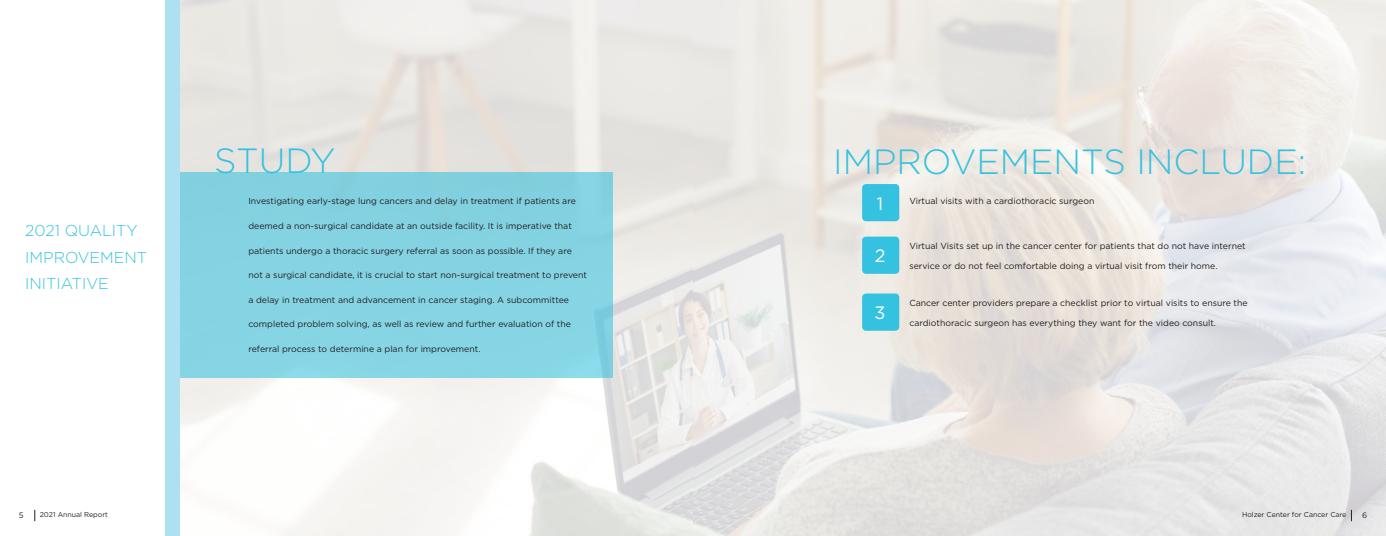
<style>
.page{position:relative;width:1386px;height:536px;background:#fff}
.page>*{position:absolute;margin:0;border:0;box-sizing:border-box;transform-origin:0 0}
.t1{font:300 35px "Gotham";color:#35c2e0}
.t2{font:17.94px "Gotham";color:#fff}
.t3{font:300 15.75px/26.2px "Gotham";color:#35c2e0}
.t4{font:8.75px "Gotham";color:#231f20}
.t5{font:7.88px "Gotham";color:#231f20}
.t6{font:7px "Gotham";color:#231f20}
</style>
<div class="page">
<img style="left:180px;top:0;width:1206px;height:536px">
<svg style="left:1351px;top:509px;width:1px;height:12px"></svg>
<svg style="left:35px;top:509px;width:1px;height:12px"></svg>
<div style="left:180px;top:172px;width:432px;height:206px;background:#85d4e3"></div>
<div style="left:165px;top:0;width:15px;height:536px;background:#ade0f0"></div>
<div style="left:862px;top:184px;width:37px;height:37px;background:#35c2e0;border-radius:4px"></div>
<div style="left:862px;top:236px;width:37px;height:38px;background:#35c2e0;border-radius:4px"></div>
<div style="left:862px;top:293px;width:37px;height:37px;background:#35c2e0;border-radius:4px"></div>
<p class="t3" style="left:25px;top:217px;width:123px">2021 QUALITY<br>IMPROVEMENT</p>
<p class="t3" style="left:25px;top:270px;width:85px">INITIATIVE</p>
<p class="t1" style="left:214px;top:139px;width:123px">STUDY</p>
<p class="t1" style="left:833px;top:140px;width:475px">IMPROVEMENTS INCLUDE:</p>
<p class="t4" style="left:248px;top:196px;width:329px">Investigating early-stage lung cancers and delay in treatment if patients are</p>
<p class="t4" style="left:248px;top:220px;width:325px">deemed a non-surgical candidate at an outside facility. It is imperative that</p>
<p class="t4" style="left:248px;top:245px;width:325px">patients undergo a thoracic surgery referral as soon as possible. If they are</p>
<p class="t4" style="left:248px;top:269px;width:340px">not a surgical candidate, it is crucial to start non-surgical treatment to prevent</p>
<p class="t4" style="left:248px;top:294px;width:322px">a delay in treatment and advancement in cancer staging. A subcommittee</p>
<p class="t4" style="left:248px;top:318px;width:324px">completed problem solving, as well as review and further evaluation of the</p>
<p class="t4" style="left:248px;top:343px;width:234px">referral process to determine a plan for improvement.</p>
<p class="t2" style="left:877px;top:192px;width:8px">1</p>
<p class="t2" style="left:875px;top:245px;width:12px">2</p>
<p class="t4" style="left:909px;top:195px;width:187px">Virtual visits with a cardiothoracic surgeon</p>
<p class="t4" style="left:909px;top:240px;width:338px">Virtual Visits set up in the cancer center for patients that do not have internet</p>
<p class="t4" style="left:909px;top:260px;width:310px">service or do not feel comfortable doing a virtual visit from their home.</p>
<p class="t4" style="left:909px;top:298px;width:340px">Cancer center providers prepare a checklist prior to virtual visits to ensure the</p>
<p class="t4" style="left:909px;top:318px;width:308px">cardiothoracic surgeon has everything they want for the video consult.</p>
<p class="t2" style="left:875px;top:302px;width:12px">3</p>
<p class="t5" style="left:19px;top:510px;width:6px">5</p>
<p class="t6" style="left:40px;top:510px;width:70px">2021 Annual Report</p>
<p class="t6" style="left:1242px;top:510px;width:106px">Holzer Center for Cancer Care</p>
<p class="t5" style="left:1362px;top:510px;width:7px">6</p>
</div>
